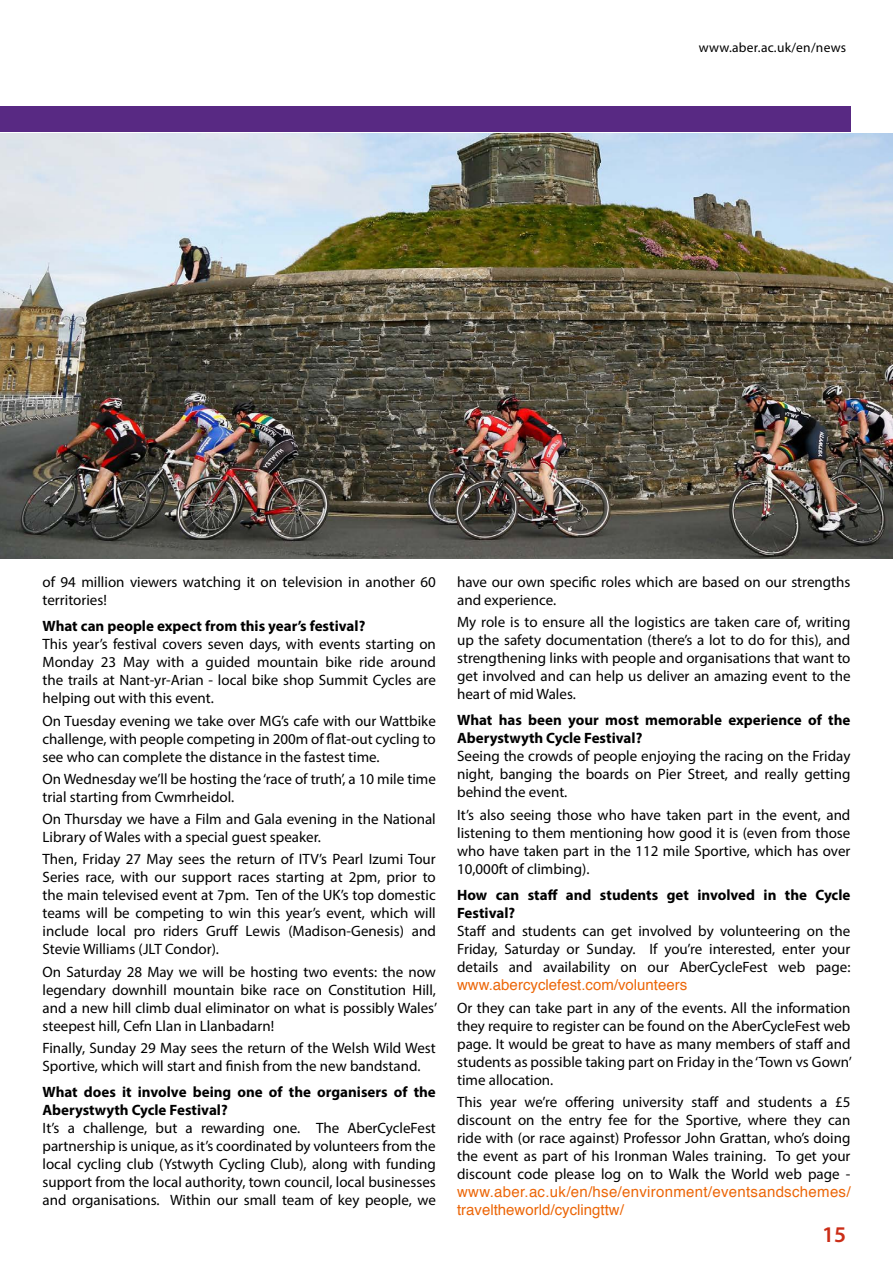
<style>
.page{position:relative;width:893px;height:1263px;background:#fff}
.page>*{position:absolute;margin:0;border:0;box-sizing:border-box;transform-origin:0 0}
.t1{font:600 22.5px "Myriad Pro";color:#cb2d17}
.t2{font:15px/18px "Myriad Pro";color:#000;text-align:justify}
.t3{font:700 15px/18px "Myriad Pro";color:#000}
.t4{font:15px/18px "Helvetica";letter-spacing:.02em;color:#ec6608}
.t5{font:15px "Helvetica";color:#ec6608}
.t6{font:13.5px "Myriad Pro";letter-spacing:.02em;color:#000}
</style>
<div class="page">
<div style="left:0;top:106px;width:850px;height:25px;background:#582983"></div>
<img style="left:0;top:133px;width:893px;height:425px">
<p class="t6" style="left:699px;top:39px;width:149px">www.aber.ac.uk/en/news</p>
<p class="t2" style="left:43px;top:572px;width:395px">of 94 million viewers watching it on television in another 60 territories!</p>
<p class="t3" style="left:43px;top:617px;width:324px">What can people expect from this year’s festival?</p>
<p class="t2" style="left:43px;top:635px;width:395px">This year’s festival covers seven days, with events starting on Monday 23 May with a guided mountain bike ride around the trails at Nant-yr-Arian - local bike shop Summit Cycles are helping out with this event.</p>
<p class="t2" style="left:43px;top:711px;width:395px">On Tuesday evening we take over MG’s cafe with our Wattbike challenge, with people competing in 200m of flat-out cycling to see who can complete the distance in the fastest time.</p>
<p class="t2" style="left:43px;top:769px;width:395px">On Wednesday we’ll be hosting the ‘race of truth’, a 10 mile time trial starting from Cwmrheidol.</p>
<p class="t2" style="left:43px;top:810px;width:395px">On Thursday we have a Film and Gala evening in the National<br>Library of Wales with a special guest speaker.</p>
<p class="t2" style="left:43px;top:850px;width:395px">Then, Friday 27 May sees the return of ITV’s Pearl Izumi Tour Series race, with our support races starting at 2pm, prior to the main televised event at 7pm. Ten of the UK’s top domestic teams will be competing to win this year’s event, which will include local pro riders Gruff Lewis (Madison-Genesis) and Stevie Williams (JLT Condor).</p>
<p class="t2" style="left:43px;top:962px;width:396px">On Saturday 28 May we will be hosting two events: the now legendary downhill mountain bike race on Constitution Hill, and a new hill climb dual eliminator on what is possibly Wales’ steepest hill, Cefn Llan in Llanbadarn!</p>
<p class="t2" style="left:43px;top:1038px;width:395px">Finally, Sunday 29 May sees the return of the Welsh Wild West<br>Sportive, which will start and finish from the new bandstand.</p>
<p class="t3" style="left:43px;top:1083px;width:395px">What does it involve being one of the organisers of the<br>Aberystwyth Cycle Festival?</p>
<p class="t2" style="left:43px;top:1119px;width:395px">It’s a challenge, but a rewarding one. The AberCycleFest partnership is unique, as it’s coordinated by volunteers from the local cycling club (Ystwyth Cycling Club), along with funding support from the local authority, town council, local businesses and organisations. Within our small team of key people, we</p>
<p class="t2" style="left:457px;top:572px;width:395px">have our own specific roles which are based on our strengths and experience.</p>
<p class="t2" style="left:457px;top:613px;width:395px">My role is to ensure all the logistics are taken care of, writing up the safety documentation (there’s a lot to do for this), and strengthening links with people and organisations that want to get involved and can help us deliver an amazing event to the heart of mid Wales.</p>
<p class="t3" style="left:457px;top:711px;width:395px">What has been your most memorable experience of the<br>Aberystwyth Cycle Festival?</p>
<p class="t2" style="left:457px;top:747px;width:395px">Seeing the crowds of people enjoying the racing on the Friday night, banging the boards on Pier Street, and really getting behind the event.</p>
<p class="t2" style="left:457px;top:805px;width:395px">It’s also seeing those who have taken part in the event, and listening to them mentioning how good it is (even from those who have taken part in the 112 mile Sportive, which has over 10,000ft of climbing).</p>
<p class="t3" style="left:457px;top:886px;width:395px">How can staff and students get involved in the Cycle<br>Festival?</p>
<p class="t2" style="left:457px;top:922px;width:395px">Staff and students can get involved by volunteering on the Friday, Saturday or Sunday. If you’re interested, enter your details and availability on our AberCycleFest web page:</p>
<p class="t5" style="left:457px;top:973px;width:232px">www.abercyclefest.com/volunteers</p>
<p class="t2" style="left:457px;top:998px;width:396px">Or they can take part in any of the events. All the information they require to register can be found on the AberCycleFest web page. It would be great to have as many members of staff and students as possible taking part on Friday in the ‘Town vs Gown’ time allocation.</p>
<p class="t2" style="left:457px;top:1092px;width:395px">This year we’re offering university staff and students a £5 discount on the entry fee for the Sportive, where they can ride with (or race against) Professor John Grattan, who’s doing the event as part of his Ironman Wales training. To get your discount code please log on to Walk the World web page -</p>
<p class="t4" style="left:457px;top:1183px;width:395px">www.aber.ac.uk/en/hse/environment/eventsandschemes/ traveltheworld/cyclingttw/</p>
<h1 class="t1" style="left:822px;top:1220px;width:26px">15</h1>
</div>
